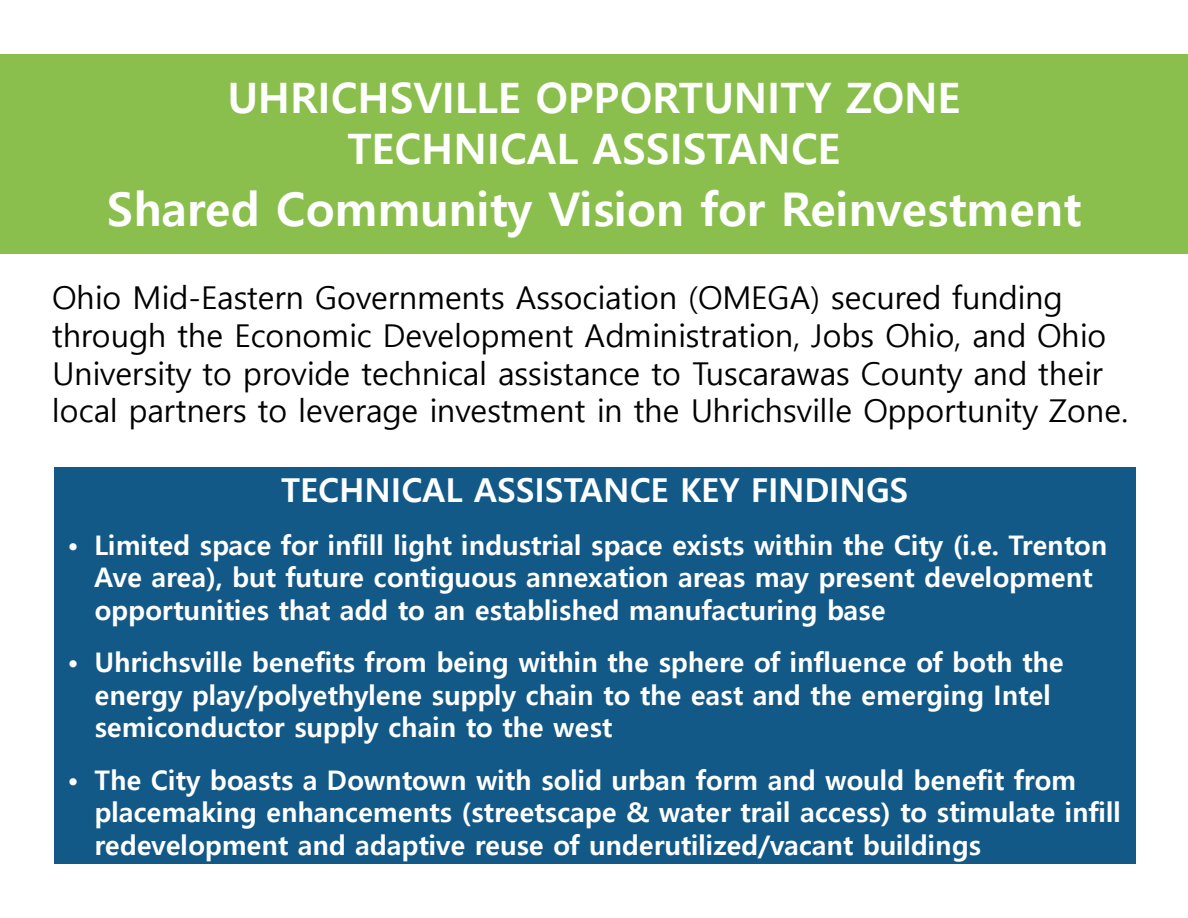
<style>
.page{position:relative;width:1188px;height:918px;background:#fff}
.page>*{position:absolute;margin:0;border:0;box-sizing:border-box;transform-origin:0 0}
.t1{font:700 46.5px "Malgun Gothic";color:#fff}
.t2{font:700 42px/50.4px "Malgun Gothic";color:#fff;text-align:center}
.t3{font:700 33px "Malgun Gothic";color:#fff}
.t4{font:31.5px/37.8px "Malgun Gothic";color:#000}
.t5{font:700 27px/32.4px "Malgun Gothic";color:#fff}
</style>
<div class="page">
<div style="left:54px;top:468px;width:1082px;height:396px;background:#125987"></div>
<div style="left:0;top:54px;width:1188px;height:200px;background:#8abf4d"></div>
<h2 class="t2" style="left:227px;top:73px;width:735px">UHRICHSVILLE OPPORTUNITY ZONE<br>TECHNICAL ASSISTANCE</h2>
<h1 class="t1" style="left:107px;top:182px;width:975px">Shared Community Vision for Reinvestment</h1>
<p class="t4" style="left:52px;top:279px;width:1077px">Ohio Mid-Eastern Governments Association (OMEGA) secured funding through the Economic Development Administration, Jobs Ohio, and Ohio University to provide technical assistance to Tuscarawas County and their local partners to leverage investment in the Uhrichsville Opportunity Zone.</p>
<p class="t3" style="left:281px;top:471px;width:629px">TECHNICAL ASSISTANCE KEY FINDINGS</p>
<p class="t5" style="left:94px;top:529px;width:1014px;text-indent:-27px">• Limited space for infill light industrial space exists within the City (i.e. Trenton<br>Ave area), but future contiguous annexation areas may present development opportunities that add to an established manufacturing base</p>
<p class="t5" style="left:94px;top:646px;width:971px;text-indent:-27px">• Uhrichsville benefits from being within the sphere of influence of both the energy play/polyethylene supply chain to the east and the emerging Intel semiconductor supply chain to the west</p>
<p class="t5" style="left:94px;top:764px;width:1028px;text-indent:-27px">• The City boasts a Downtown with solid urban form and would benefit from placemaking enhancements (streetscape &amp; water trail access) to stimulate infill redevelopment and adaptive reuse of underutilized/vacant buildings</p>
</div>
